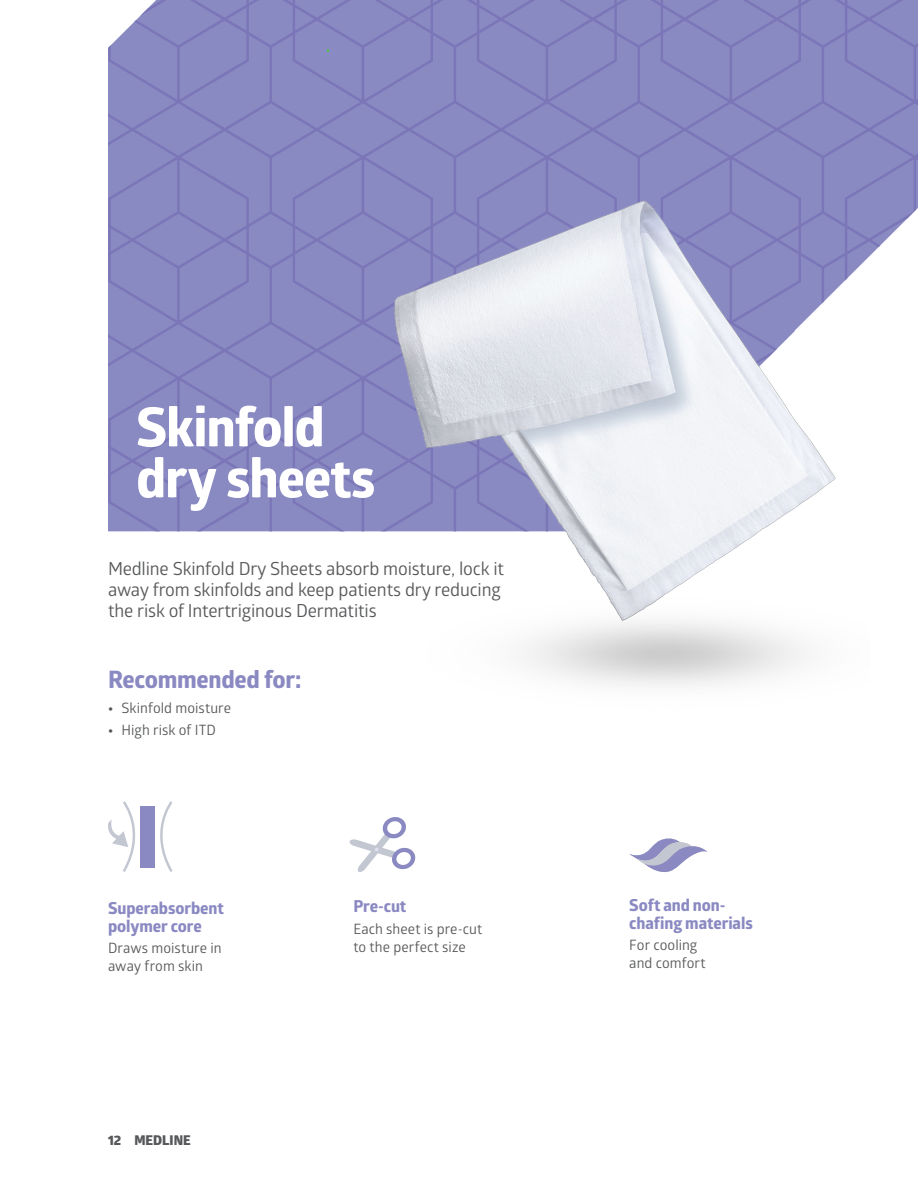
<style>
.page{position:relative;width:918px;height:1188px;background:#fff}
.page>*{position:absolute;margin:0;border:0;box-sizing:border-box;transform-origin:0 0}
.MEDLINE_-_Headline{font:800 54px/51px "Glober";letter-spacing:-.02em;color:#fff}
.MEDLINE_-_Body{font:800 24px "Glober";letter-spacing:-.01em;color:#8a89c2}
.MEDLINE_-_Headline-2{font:18px/21px "Glober";letter-spacing:-.01em;color:#57585a}
.MEDLINE_-_Intro_Text{font:800 16.5px/18px "Glober";letter-spacing:-.005em;color:#8a89c2}
.MEDLINE_-_Body_-_bul{font:14.25px/18px "Glober";letter-spacing:.005em;color:#57585a}
.t1{font:800 13.5px "Glober";color:#57585a}
.s1{font-weight:800}
</style>
<div class="page">
<svg style="left:731px;top:0;width:187px;height:256px;fill:#8a8ac3"></svg>
<svg style="left:363px;top:0;width:368px;height:531px;fill:#8a8ac3"></svg>
<svg style="left:108px;top:0;width:255px;height:531px;fill:#8a8ac3"></svg>
<svg style="left:295px;top:226px;width:22px;height:14px"></svg>
<svg style="left:295px;top:446px;width:22px;height:15px"></svg>
<svg style="left:111px;top:446px;width:21px;height:15px"></svg>
<img style="left:382px;top:185px;width:488px;height:501px">
<svg style="left:108px;top:801px;width:65px;height:71px"></svg>
<svg style="left:349px;top:817px;width:67px;height:55px"></svg>
<svg style="left:629px;top:838px;width:79px;height:34px"></svg>
<p class="MEDLINE_-_Headline" style="left:136px;top:401px;width:241px">Skinfold dry sheets</p>
<p class="MEDLINE_-_Headline-2" style="left:108px;top:557px;width:398px">Medline Skinfold Dry Sheets absorb moisture, lock it away from skinfolds and keep patients dry reducing the risk of Intertriginous Dermatitis</p>
<p class="MEDLINE_-_Body" style="left:108px;top:662px;width:195px">Recommended for:</p>
<p class="MEDLINE_-_Body_-_bul" style="left:108px;top:699px;width:125px"><span class="s1">•</span> Skinfold moisture</p>
<p class="MEDLINE_-_Body_-_bul" style="left:108px;top:720px;width:109px"><span class="s1">•</span> High risk of ITD</p>
<p class="MEDLINE_-_Intro_Text" style="left:108px;top:899px;width:117px">Superabsorbent polymer core</p>
<p class="MEDLINE_-_Body_-_bul" style="left:108px;top:938px;width:115px">Draws moisture in away from skin</p>
<p class="t1" style="left:108px;top:1130px;width:84px">12 MEDLINE</p>
<p class="MEDLINE_-_Intro_Text" style="left:353px;top:897px;width:55px">Pre-cut</p>
<p class="MEDLINE_-_Body_-_bul" style="left:353px;top:919px;width:131px">Each sheet is pre-cut to the perfect size</p>
<p class="MEDLINE_-_Intro_Text" style="left:629px;top:896px;width:125px">Soft and non&shy;chafing materials</p>
<p class="MEDLINE_-_Body_-_bul" style="left:629px;top:936px;width:78px">For cooling and comfort</p>
</div>
